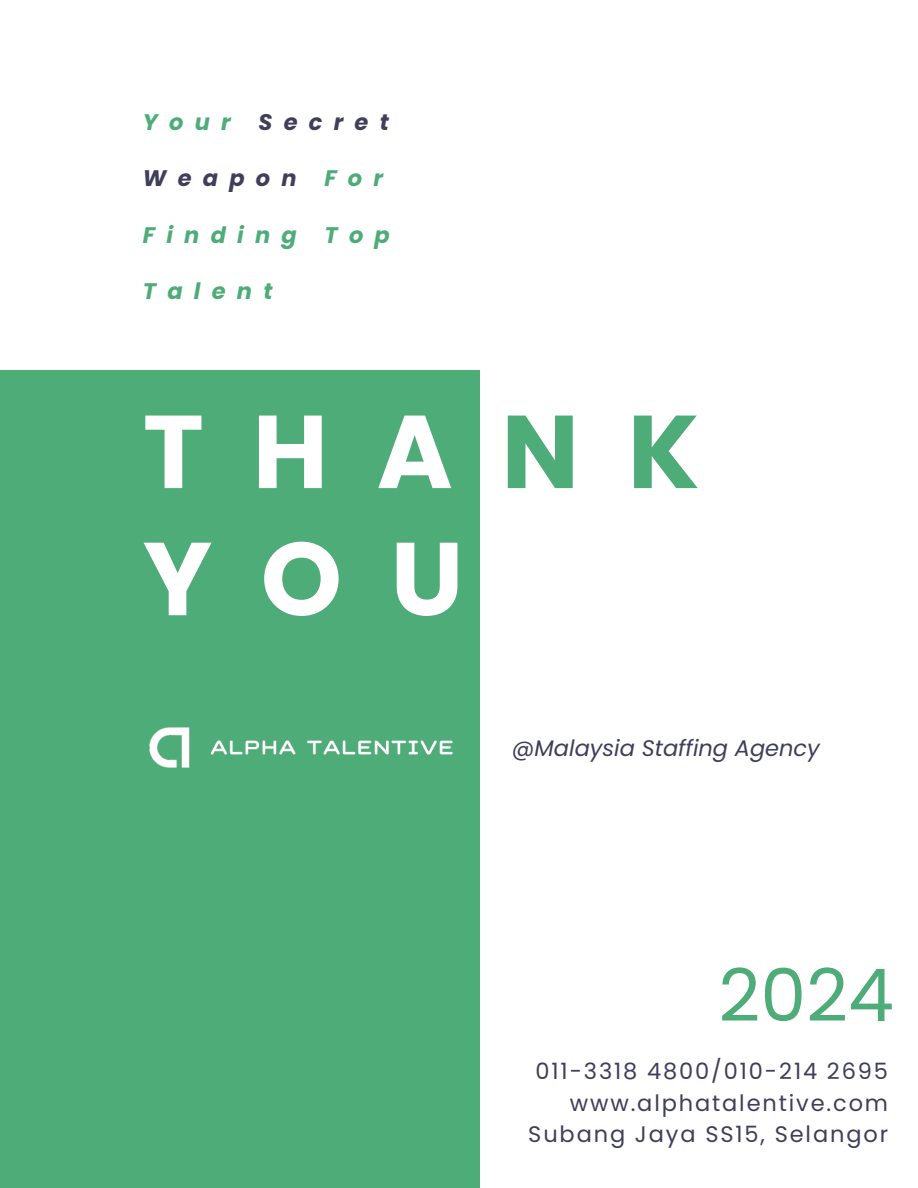
<style>
.page{position:relative;width:918px;height:1188px;background:#fff}
.page>*{position:absolute;margin:0;border:0;box-sizing:border-box;transform-origin:0 0}
.t1{font:700 103.35px/127.2px "Poppins";letter-spacing:.47em;color:#fff}
.t2{font:72.9px "Poppins";color:#4eac78}
.t3{font:22.5px "Poppins";letter-spacing:.085em;color:#3f3e5b}
.t4{font:italic 22.5px "Poppins";color:#3f3e5b}
.t5{font:italic 700 22.5px "Poppins";letter-spacing:.5em;color:#3f3e5b}
.t6{font:italic 700 22.5px "Poppins";letter-spacing:.5em;color:#4eac78}
.s1{color:#4eac78}
</style>
<div class="page">
<div style="left:0;top:370px;width:480px;height:818px;background:#4eac78"></div>
<img style="left:149px;top:727px;width:304px;height:41px">
<p class="t5" style="left:143px;top:107px;width:248px"><span class="s1">Your</span> Secret</p>
<p class="t5" style="left:143px;top:163px;width:242px">Weapon <span class="s1">For</span></p>
<p class="t6" style="left:143px;top:219px;width:249px">Finding Top</p>
<p class="t6" style="left:143px;top:275px;width:131px">Talent</p>
<p class="t1" style="left:143px;top:388px;width:558px">THA<span class="s1">NK<br></span>YOU</p>
<p class="t4" style="left:512px;top:732px;width:310px">@Malaysia Staffing Agency</p>
<p class="t2" style="left:718px;top:945px;width:177px">2024</p>
<h1 class="t3" style="left:536px;top:1056px;width:354px">011-3318 4800/010-214 2695</h1>
<p class="t3" style="left:570px;top:1087px;width:320px">www.alphatalentive.com</p>
<h2 class="t3" style="left:528px;top:1119px;width:361px">Subang Jaya SS15, Selangor</h2>
</div>
